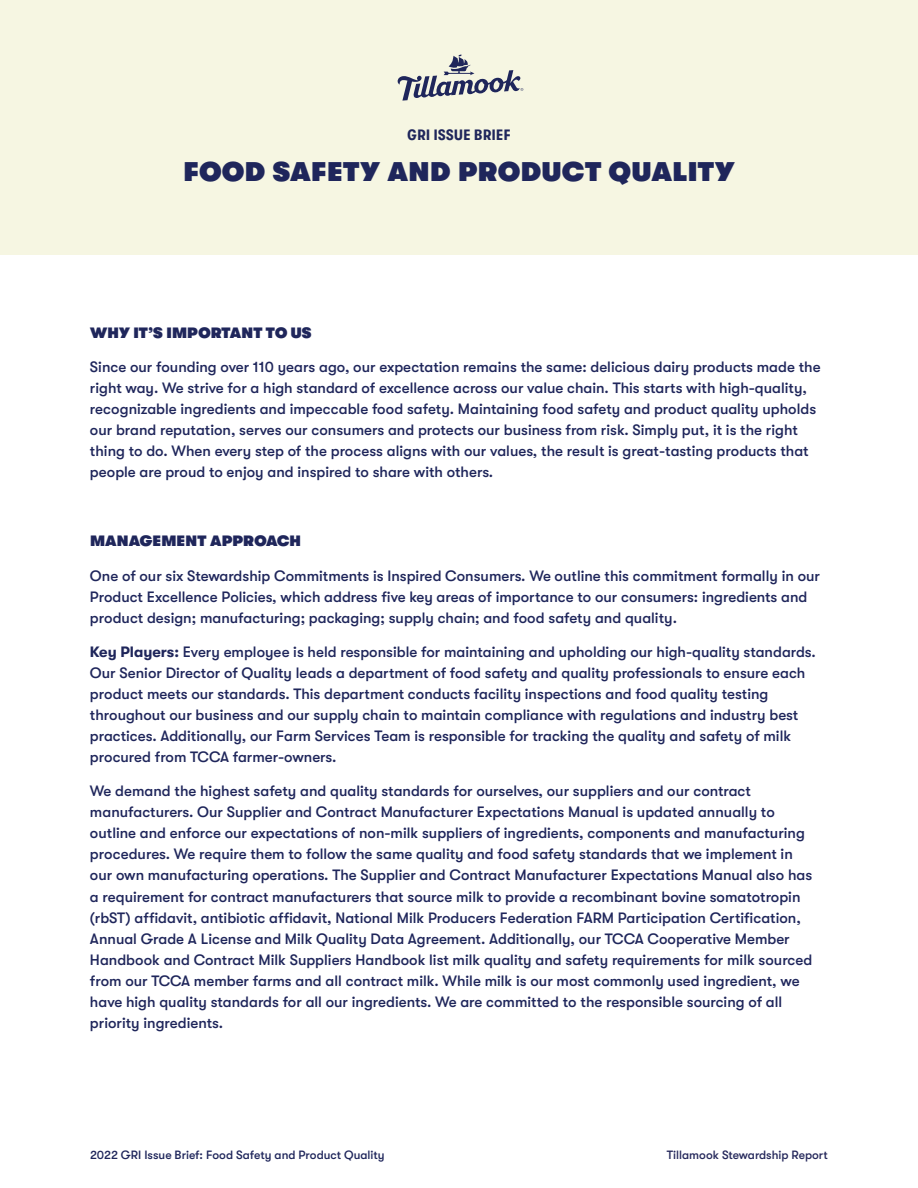
<style>
.page{position:relative;width:918px;height:1188px;background:#fff}
.page>*{position:absolute;margin:0;border:0;box-sizing:border-box;transform-origin:0 0}
.t1{font:800 27px "GT Walsheim Pro";letter-spacing:.025em;color:#1f265b}
.t2{font:500 15px/21px "GT Walsheim Pro";color:#1f265b}
.t3{font:800 15px "GT Walsheim Pro";letter-spacing:.01em;color:#1f265b}
.t4{font:700 condensed 15px "GT Walsheim Pro";letter-spacing:.035em;color:#1f265b}
.t5{font:500 12px "GT Walsheim Pro";color:#1f265b}
.t6{font:500 12px "GT Walsheim Pro";color:#25285b}
.s1{font-weight:700}
</style>
<div class="page">
<div style="left:0;top:0;width:918px;height:255px;background:#f6f6e2"></div>
<svg style="left:397px;top:54px;width:126px;height:47px"></svg>
<p class="t4" style="left:408px;top:126px;width:104px">GRI ISSUE BRIEF</p>
<h1 class="t1" style="left:183px;top:157px;width:553px">FOOD SAFETY AND PRODUCT QUALITY</h1>
<p class="t3" style="left:90px;top:324px;width:223px">WHY IT’S IMPORTANT TO US</p>
<p class="t2" style="left:90px;top:356px;width:732px">Since our founding over 110 years ago, our expectation remains the same: delicious dairy products made the right way. We strive for a high standard of excellence across our value chain. This starts with high-quality, recognizable ingredients and impeccable food safety. Maintaining food safety and product quality upholds our brand reputation, serves our consumers and protects our business from risk. Simply put, it is the right thing to do. When every step of the process aligns with our values, the result is great-tasting products that people are proud to enjoy and inspired to share with others.</p>
<p class="t3" style="left:90px;top:533px;width:213px">MANAGEMENT APPROACH</p>
<p class="t2" style="left:90px;top:565px;width:732px">One of our six Stewardship Commitments is Inspired Consumers. We outline this commitment formally in our<br>Product Excellence Policies, which address five key areas of importance to our consumers: ingredients and product design; manufacturing; packaging; supply chain; and food safety and quality.</p>
<p class="t2" style="left:90px;top:641px;width:727px"><span class="s1">Key Players:</span> Every employee is held responsible for maintaining and upholding our high-quality standards.<br>Our Senior Director of Quality leads a department of food safety and quality professionals to ensure each product meets our standards. This department conducts facility inspections and food quality testing throughout our business and our supply chain to maintain compliance with regulations and industry best practices. Additionally, our Farm Services Team is responsible for tracking the quality and safety of milk procured from TCCA farmer-owners.</p>
<p class="t2" style="left:90px;top:781px;width:724px">We demand the highest safety and quality standards for ourselves, our suppliers and our contract manufacturers. Our Supplier and Contract Manufacturer Expectations Manual is updated annually to outline and enforce our expectations of non-milk suppliers of ingredients, components and manufacturing procedures. We require them to follow the same quality and food safety standards that we implement in our own manufacturing operations. The Supplier and Contract Manufacturer Expectations Manual also has a requirement for contract manufacturers that source milk to provide a recombinant bovine somatotropin (rbST) affidavit, antibiotic affidavit, National Milk Producers Federation FARM Participation Certification, Annual Grade A License and Milk Quality Data Agreement. Additionally, our TCCA Cooperative Member Handbook and Contract Milk Suppliers Handbook list milk quality and safety requirements for milk sourced from our TCCA member farms and all contract milk. While milk is our most commonly used ingredient, we have high quality standards for all our ingredients. We are committed to the responsible sourcing of all priority ingredients.</p>
<p class="t5" style="left:90px;top:1148px;width:296px">2022 GRI Issue Brief: Food Safety and Product Quality</p>
<p class="t6" style="left:667px;top:1148px;width:163px">Tillamook Stewardship Report</p>
</div>
